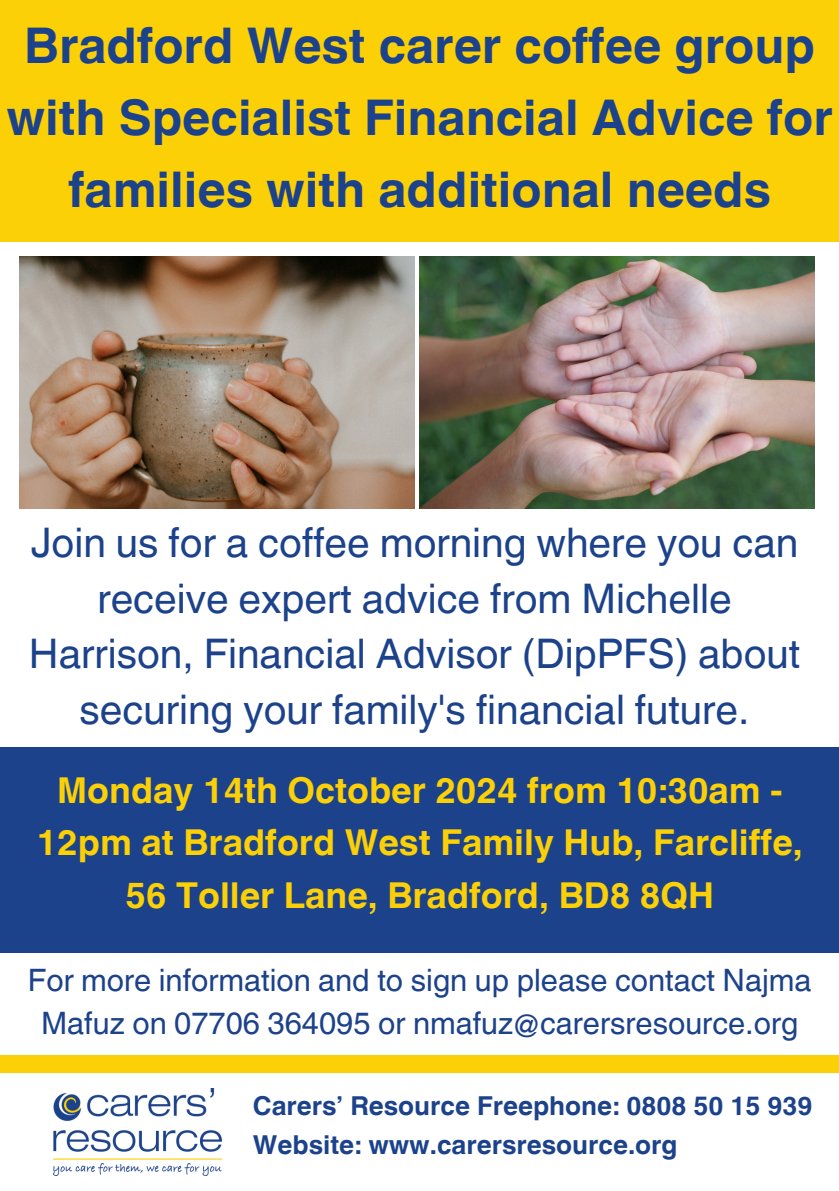
<style>
.page{position:relative;width:839px;height:1191px;background:#fff}
.page>*{position:absolute;margin:0;border:0;box-sizing:border-box;transform-origin:0 0}
.t1{font:700 49.2px/72px "Helvetica World";color:#1c428b;text-align:center}
.t2{font:40.8px/55.8px "Helvetica World";color:#1c428b;text-align:center}
.t3{font:700 35.6px/52.4px "Helvetica World";color:#fbd006;text-align:center}
.t4{font:30.8px/42.6px "Helvetica World";color:#1c428b;text-align:center}
.t5{font:700 26px "Helvetica World";color:#1c428b}
</style>
<div class="page">
<div style="left:0;top:0;width:838px;height:242px;background:#fbd006"></div>
<img style="left:53px;top:1088px;width:168px;height:87px">
<div style="left:0;top:747px;width:838px;height:206px;background:#1c428b"></div>
<div style="left:0;top:1056px;width:838px;height:17px;background:#fbd006"></div>
<img style="left:20px;top:257px;width:394px;height:252px">
<img style="left:419px;top:257px;width:395px;height:252px">
<h2 class="t1" style="left:7px;top:4px;width:827px">Bradford West carer coffee group with Specialist Financial Advice for families with additional needs</h2>
<p class="t2" style="left:29px;top:515px;width:772px">Join us for a coffee morning where you can receive expert advice from Michelle Harrison, Financial Advisor (DipPFS) about securing your family's financial future.</p>
<h4 class="t3" style="left:37px;top:760px;width:767px">Monday 14th October 2024 from 10:30am -<br>12pm at Bradford West Family Hub, Farcliffe,<br>56 Toller Lane, Bradford, BD8 8QH</h4>
<h3 class="t4" style="left:28px;top:959px;width:785px">For more information and to sign up please contact Najma<br>Mafuz on 07706 364095 or nmafuz@carersresource.org</h3>
<p class="t5" style="left:253px;top:1085px;width:561px">Carers’ Resource Freephone: 0808 50 15 939</p>
<p class="t5" style="left:253px;top:1124px;width:426px">Website: www.carersresource.org</p>
</div>
